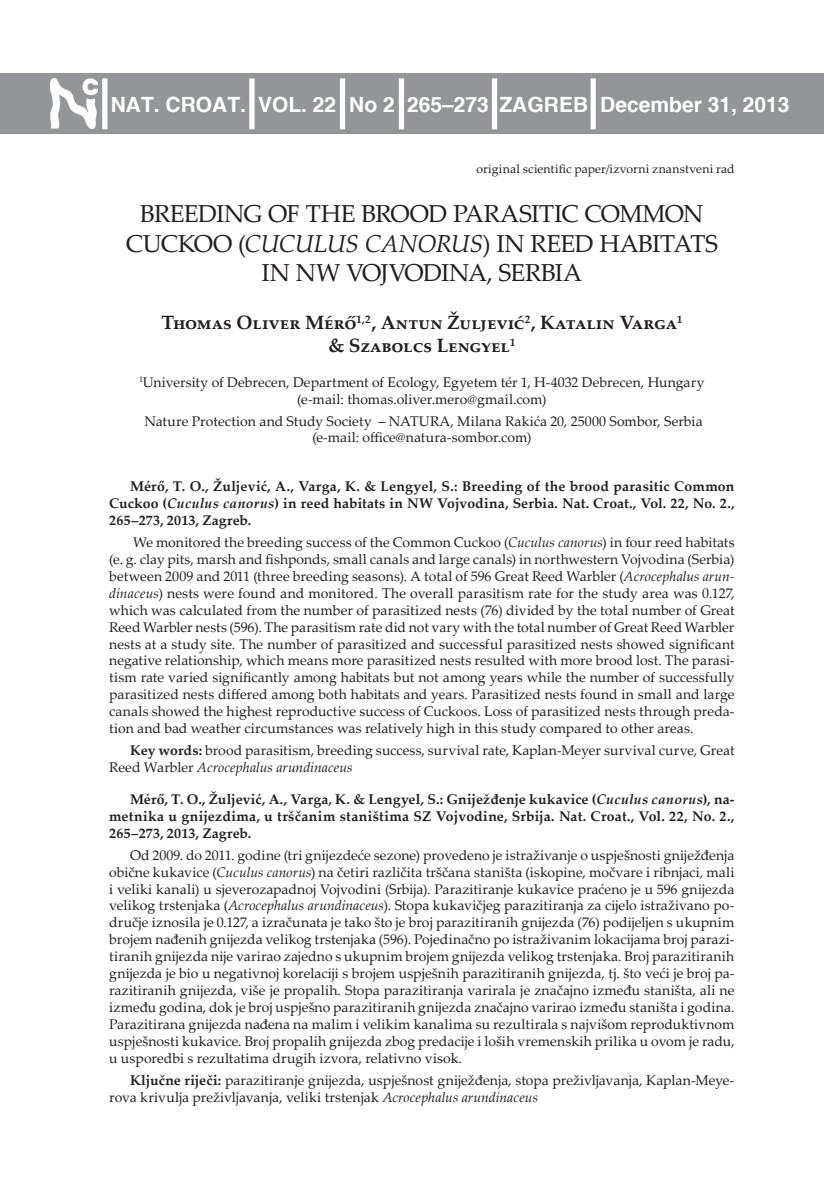
<style>
.page{position:relative;width:824px;height:1191px;background:#fff}
.page>*{position:absolute;margin:0;border:0;box-sizing:border-box;transform-origin:0 0}
.naslov_glavni{font:24.5px/29.6px "Palatino Linotype";letter-spacing:-.025em;color:#231f20;text-align:center}
.t1{font:700 21px "H Sans";color:#fff}
.autor{font:700 19.25px/23.3px "Palatino Linotype";letter-spacing:.005em;color:#231f20;text-align:center}
.abstrakt{font:14px/17px "Palatino Linotype";color:#231f20;text-align:justify}
.abstrakt-2{font:700 14px/17px "Palatino Linotype";letter-spacing:.01em;color:#231f20;text-align:justify}
.adresa{font:14px/17px "Palatino Linotype";letter-spacing:.005em;color:#231f20;text-align:center}
.keywords{font:14px/17px "Palatino Linotype";letter-spacing:.005em;color:#231f20}
.issn{font:12.25px "Palatino Linotype";letter-spacing:.015em;color:#231f20}
.s1{font-style:italic}
.s2{font-weight:700}
</style>
<div class="page">
<div style="left:0;top:73px;width:823px;height:61px;background:#939598"></div>
<img style="left:50px;top:78px;width:47px;height:50px">
<div style="left:102px;top:78px;width:5px;height:51px;background:#fff"></div>
<div style="left:249px;top:78px;width:5px;height:51px;background:#fff"></div>
<div style="left:340px;top:78px;width:5px;height:51px;background:#fff"></div>
<div style="left:399px;top:78px;width:5px;height:51px;background:#fff"></div>
<div style="left:492px;top:78px;width:5px;height:51px;background:#fff"></div>
<div style="left:590px;top:78px;width:5px;height:51px;background:#fff"></div>
<p class="t1" style="left:111px;top:92px;width:137px">NAT. CROAT.</p>
<p class="t1" style="left:258px;top:92px;width:80px">VOL. 22</p>
<p class="t1" style="left:349px;top:92px;width:47px">No 2</p>
<p class="t1" style="left:407px;top:92px;width:83px">265–273</p>
<p class="t1" style="left:499px;top:92px;width:90px">ZAGREB</p>
<p class="t1" style="left:600px;top:92px;width:191px">December 31, 2013</p>
<p class="issn" style="left:476px;top:160px;width:260px">original scientific paper/izvorni znanstveni rad</p>
<p class="naslov_glavni" style="left:126px;top:198px;width:594px">BREEDING OF THE BROOD PARASITIC COMMON<br>CUCKOO (<span class="s1">CUCULUS CANORUS</span>) IN REED HABITATS<br>IN NW VOJVODINA, SERBIA</p>
<p class="autor" style="left:161px;top:310px;width:522px">Thomas Oliver Mérő<sup>1,2</sup>, Antun Žuljević<sup>2</sup>, Katalin Varga<sup>1 </sup>&amp; Szabolcs Lengyel<sup>1</sup></p>
<p class="adresa" style="left:139px;top:373px;width:567px"><sup>1</sup>University of Debrecen, Department of Ecology, Egyetem tér 1, H-4032 Debrecen, Hungary (e-mail: thomas.oliver.mero@gmail.com)</p>
<p class="adresa" style="left:144px;top:412px;width:559px">Nature Protection and Study Society – NATURA, Milana Rakića 20, 25000 Sombor, Serbia (e-mail: office@natura-sombor.com)</p>
<p class="abstrakt-2" style="left:109px;top:477px;width:626px;text-indent:21px">Mérő, T. O., Žuljević, A., Varga, K. &amp; Lengyel, S.: Breeding of the brood parasitic Common Cuckoo (<span class="s1">Cuculus canorus</span>) in reed habitats in NW Vojvodina, Serbia. Nat. Croat., Vol. 22, No. 2., 265–273, 2013, Zagreb.</p>
<p class="abstrakt" style="left:109px;top:533px;width:627px;text-indent:24px">We monitored the breeding success of the Common Cuckoo (<span class="s1">Cuculus canorus</span>) in four reed habitats (e. g. clay pits, marsh and fishponds, small canals and large canals) in northwestern Vojvodina (Serbia) between 2009 and 2011 (three breeding seasons). A total of 596 Great Reed Warbler (<span class="s1">Acrocephalus arun&shy;dinaceus</span>) nests were found and monitored. The overall parasitism rate for the study area was 0.127, which was calculated from the number of parasitized nests (76) divided by the total number of Great Reed Warbler nests (596). The parasitism rate did not vary with the total number of Great Reed Warbler nests at a study site. The number of parasitized and successful parasitized nests showed significant negative relationship, which means more parasitized nests resulted with more brood lost. The parasi&shy;tism rate varied significantly among habitats but not among years while the number of successfully parasitized nests differed among both habitats and years. Parasitized nests found in small and large canals showed the highest reproductive success of Cuckoos. Loss of parasitized nests through preda&shy;tion and bad weather circumstances was relatively high in this study compared to other areas.</p>
<p class="keywords" style="left:109px;top:741px;width:626px;text-indent:21px"><span class="s2">Key words:</span> brood parasitism, breeding success, survival rate, Kaplan-Meyer survival curve, Great<br>Reed Warbler <span class="s1">Acrocephalus arundinaceus</span></p>
<p class="abstrakt-2" style="left:109px;top:790px;width:627px;text-indent:21px">Mérő, T. O., Žuljević, A., Varga, K. &amp; Lengyel, S.: Gniježđenje kukavice (<span class="s1">Cuculus canorus</span>), na&shy;metnika u gnijezdima, u trščanim staništima SZ Vojvodine, Srbija. Nat. Croat., Vol. 22, No. 2., 265–273, 2013, Zagreb.</p>
<p class="abstrakt" style="left:109px;top:846px;width:627px;text-indent:21px">Od 2009. do 2011. godine (tri gnijezdeće sezone) provedeno je istraživanje o uspješnosti gniježđenja obične kukavice (<span class="s1">Cuculus canorus</span>) na četiri različita trščana staništa (iskopine, močvare i ribnjaci, mali i veliki kanali) u sjeverozapadnoj Vojvodini (Srbija). Parazitiranje kukavice praćeno je u 596 gnijezda velikog trstenjaka (<span class="s1">Acrocephalus arundinaceus</span>). Stopa kukavičjeg parazitiranja za cijelo istraživano po&shy;dručje iznosila je 0.127, a izračunata je tako što je broj parazitiranih gnijezda (76) podijeljen s ukupnim brojem nađenih gnijezda velikog trstenjaka (596). Pojedinačno po istraživanim lokacijama broj parazi&shy;tiranih gnijezda nije varirao zajedno s ukupnim brojem gnijezda velikog trstenjaka. Broj parazitiranih gnijezda je bio u negativnoj korelaciji s brojem uspješnih parazitiranih gnijezda, tj. što veći je broj pa&shy;razitiranih gnijezda, više je propalih. Stopa parazitiranja varirala je značajno između staništa, ali ne između godina, dok je broj uspješno parazitiranih gnijezda značajno varirao između staništa i godina.<br>Parazitirana gnijezda nađena na malim i velikim kanalima su rezultirala s najvišom reproduktivnom uspješnosti kukavice. Broj propalih gnijezda zbog predacije i loših vremenskih prilika u ovom je radu, u usporedbi s rezultatima drugih izvora, relativno visok.</p>
<p class="abstrakt" style="left:109px;top:1071px;width:627px;text-indent:21px"><span class="s2">Ključne riječi:</span> parazitiranje gnijezda, uspješnost gniježđenja, stopa preživljavanja, Kaplan-Meye&shy;rova krivulja preživljavanja, veliki trstenjak <span class="s1">Acrocephalus arundinaceus</span></p>
</div>
